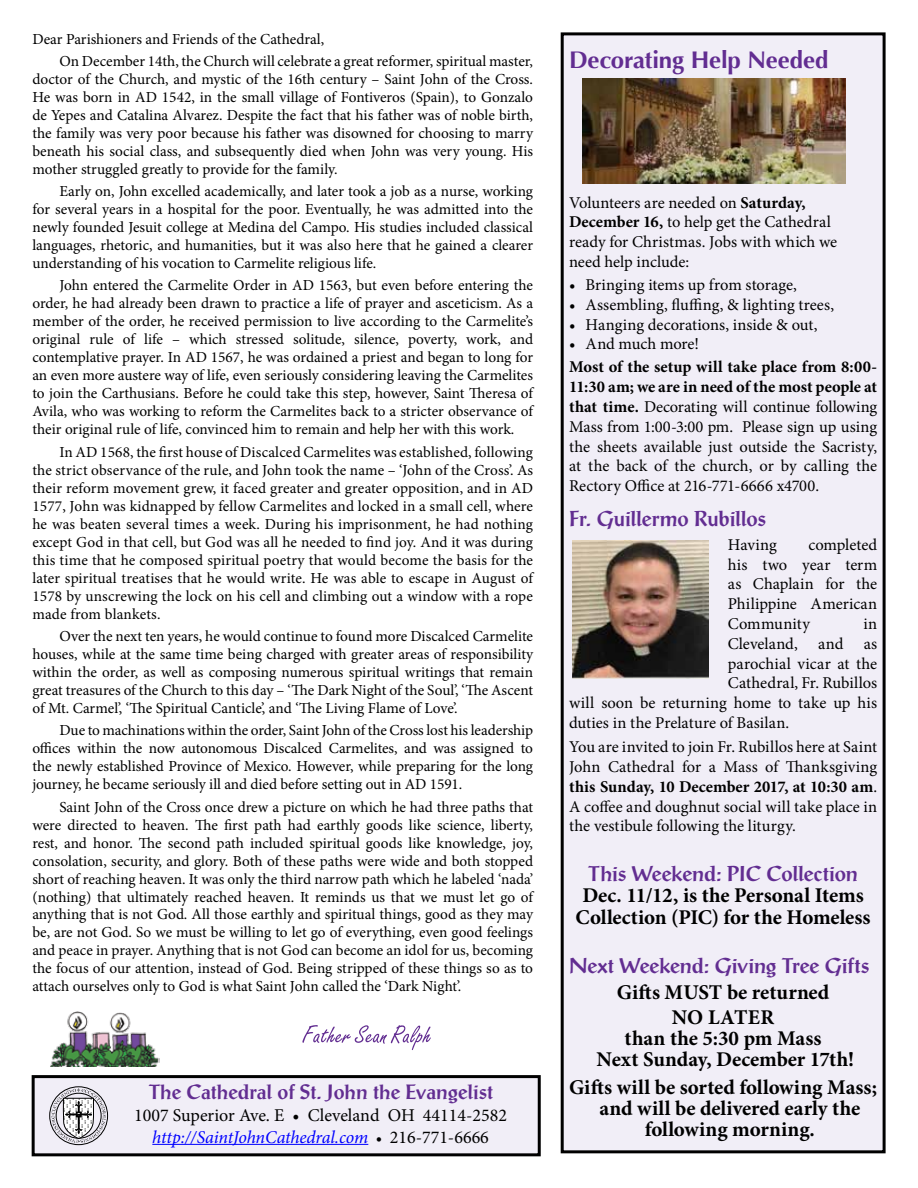
<style>
.page{position:relative;width:918px;height:1188px;background:#fff}
.page>*{position:absolute;margin:0;border:0;box-sizing:border-box;transform-origin:0 0}
.t1{font:700 24px "Optima";letter-spacing:-.01em;color:#622d91}
.t2{font:700 21px/21.6px "Minion Pro";color:#000;text-align:center}
.t3{font:700 21px "Post Antiqua";letter-spacing:-.005em;color:#622d91}
.t4{font:700 20.25px "Post Antiqua";color:#622d91}
.t5{font:18px/21.6px "Minion Pro";color:#000;text-align:center}
.t6{font:16.5px/19.8px "Minion Pro";color:#000;text-align:justify}
.t7{font:15.3px/18px "Minion Pro";color:#000;text-align:justify}
.s1{font-style:italic;color:#00f}
.s2{font-size:16.5px}
.s3{font-weight:700}
</style>
<div class="page">
<div style="left:33px;top:1077px;width:506px;height:78px;background:#f1eef7"></div>
<hr style="left:152px;top:1144px;width:216px;height:1px;background:#00f">
<div style="left:32px;top:1075px;width:509px;height:81px;border:3px solid #000"></div>
<div style="left:49px;top:1086px;width:59px;height:59px;border:1px solid #000;border-radius:50%"></div>
<svg style="left:51px;top:1088px;width:55px;height:55px"></svg>
<div style="left:562px;top:34px;width:322px;height:1118px;background:#f1eef7"></div>
<div style="left:561px;top:32px;width:325px;height:1121px;border:3px solid #000"></div>
<svg style="left:302px;top:1025px;width:129px;height:25px"></svg>
<img style="left:573px;top:540px;width:136px;height:138px">
<img style="left:583px;top:79px;width:263px;height:104px">
<img style="left:50px;top:1011px;width:109px;height:55px">
<p class="t7" style="left:59px;top:28px;width:475px;line-height:22.4px;text-indent:-27px">Dear Parishioners and Friends of the Cathedral,<br>On December 14th, the Church will celebrate a great reformer, spiritual master,</p>
<p class="t7" style="left:32px;top:70px;width:502px">doctor of the Church, and mystic of the 16th century – Saint John of the Cross.<br>He was born in AD 1542, in the small village of Fontiveros (Spain), to Gonzalo de Yepes and Catalina Alvarez. Despite the fact that his father was of noble birth, the family was very poor because his father was disowned for choosing to marry beneath his social class, and subsequently died when John was very young. His mother struggled greatly to provide for the family.</p>
<p class="t7" style="left:32px;top:182px;width:502px;text-indent:27px">Early on, John excelled academically, and later took a job as a nurse, working for several years in a hospital for the poor. Eventually, he was admitted into the newly founded Jesuit college at Medina del Campo. His studies included classical languages, rhetoric, and humanities, but it was also here that he gained a clearer understanding of his vocation to Carmelite religious life.</p>
<p class="t7" style="left:32px;top:277px;width:502px;text-indent:27px">John entered the Carmelite Order in AD 1563, but even before entering the order, he had already been drawn to practice a life of prayer and asceticism. As a member of the order, he received permission to live according to the Carmelite’s original rule of life – which stressed solitude, silence, poverty, work, and contemplative prayer. In AD 1567, he was ordained a priest and began to long for an even more austere way of life, even seriously considering leaving the Carmelites to join the Carthusians. Before he could take this step, however, Saint Theresa of Avila, who was working to reform the Carmelites back to a stricter observance of their original rule of life, convinced him to remain and help her with this work.</p>
<p class="t7" style="left:32px;top:443px;width:502px;text-indent:27px">In AD 1568, the first house of Discalced Carmelites was established, following the strict observance of the rule, and John took the name – ‘John of the Cross’. As their reform movement grew, it faced greater and greater opposition, and in AD 1577, John was kidnapped by fellow Carmelites and locked in a small cell, where he was beaten several times a week. During his imprisonment, he had nothing except God in that cell, but God was all he needed to find joy. And it was during this time that he composed spiritual poetry that would become the basis for the later spiritual treatises that he would write. He was able to escape in August of 1578 by unscrewing the lock on his cell and climbing out a window with a rope made from blankets.</p>
<p class="t7" style="left:32px;top:627px;width:502px;text-indent:27px">Over the next ten years, he would continue to found more Discalced Carmelite houses, while at the same time being charged with greater areas of responsibility within the order, as well as composing numerous spiritual writings that remain great treasures of the Church to this day – ‘The Dark Night of the Soul’, ‘The Ascent of Mt. Carmel’, ‘The Spiritual Canticle’, and ‘The Living Flame of Love’.</p>
<p class="t7" style="left:32px;top:721px;width:502px;text-indent:27px">Due to machinations within the order, Saint John of the Cross lost his leadership offices within the now autonomous Discalced Carmelites, and was assigned to the newly established Province of Mexico. However, while preparing for the long journey, he became seriously ill and died before setting out in AD 1591.</p>
<p class="t7" style="left:32px;top:798px;width:502px;text-indent:27px">Saint John of the Cross once drew a picture on which he had three paths that were directed to heaven. The first path had earthly goods like science, liberty, rest, and honor. The second path included spiritual goods like knowledge, joy, consolation, security, and glory. Both of these paths were wide and both stopped short of reaching heaven. It was only the third narrow path which he labeled ‘nada’ (nothing) that ultimately reached heaven. It reminds us that we must let go of anything that is not God. All those earthly and spiritual things, good as they may be, are not God. So we must be willing to let go of everything, even good feelings and peace in prayer. Anything that is not God can become an idol for us, becoming the focus of our attention, instead of God. Being stripped of these things so as to attach ourselves only to God is what Saint John called the ‘Dark Night’.</p>
<h3 class="t4" style="left:149px;top:1080px;width:345px">The Cathedral of St. John the Evangelist</h3>
<p class="t5" style="left:134px;top:1105px;width:374px">1007 Superior Ave. E • Cleveland OH 44114-2582 <span class="s1">http://SaintJohnCathedral.com</span> <span class="s2">•</span> 216-771-6666</p>
<h1 class="t1" style="left:569px;top:46px;width:261px">Decorating Help Needed</h1>
<p class="t6" style="left:569px;top:192px;width:270px;text-align:left">Volunteers are needed on <span class="s3">Saturday,<br>December 16,</span> to help get the Cathedral ready for Christmas. Jobs with which we need help include:</p>
<p class="t6" style="left:569px;top:275px;width:229px">• Bringing items up from storage,</p>
<p class="t6" style="left:569px;top:295px;width:266px">• Assembling, fluffing, &amp; lighting trees,</p>
<p class="t6" style="left:569px;top:314px;width:250px">• Hanging decorations, inside &amp; out,</p>
<p class="t6" style="left:569px;top:334px;width:131px">• And much more!</p>
<p class="t6" style="left:569px;top:357px;width:310px"><span class="s3">Most of the setup will take place from 8:00- 11:30 am; we are in need of the most people at that time.</span> Decorating will continue following Mass from 1:00-3:00 pm. Please sign up using the sheets available just outside the Sacristy, at the back of the church, or by calling the Rectory Office at 216-771-6666 x4700.</p>
<h2 class="t3" style="left:569px;top:506px;width:198px">Fr. Guillermo Rubillos</h2>
<p class="t6" style="left:728px;top:535px;width:51px">Having</p>
<p class="t6" style="left:728px;top:535px;width:151px;text-indent:80px">completed his two year term as Chaplain for the Philippine American Community</p>
<p class="t6" style="left:863px;top:614px;width:15px">in</p>
<p class="t6" style="left:728px;top:634px;width:151px">Cleveland, and as</p>
<p class="t6" style="left:728px;top:654px;width:151px">parochial vicar at the</p>
<p class="t6" style="left:728px;top:673px;width:151px">Cathedral, Fr. Rubillos</p>
<p class="t6" style="left:569px;top:693px;width:310px">will soon be returning home to take up his</p>
<p class="t6" style="left:569px;top:713px;width:222px">duties in the Prelature of Basilan.</p>
<p class="t6" style="left:569px;top:737px;width:310px">You are invited to join Fr. Rubillos here at Saint John Cathedral for a Mass of Thanksgiving <span class="s3">this Sunday, 10 December 2017, at 10:30 am</span>.<br>A coffee and doughnut social will take place in the vestibule following the liturgy.</p>
<h2 class="t3" style="left:588px;top:861px;width:271px">This Weekend: PIC Collection</h2>
<h2 class="t2" style="left:576px;top:885px;width:297px">Dec. 11/12, is the Personal Items<br>Collection (PIC) for the Homeless</h2>
<h2 class="t3" style="left:569px;top:953px;width:302px">Next Weekend: Giving Tree Gifts</h2>
<h2 class="t2" style="left:617px;top:979px;width:214px;line-height:25.3px">Gifts MUST be returned no later</h2>
<h2 class="t2" style="left:597px;top:1028px;width:259px;line-height:21px">than the 5:30 pm Mass<br>Next Sunday, December 17th!</h2>
<h2 class="t2" style="left:569px;top:1076px;width:309px">Gifts will be sorted following Mass;</h2>
<h2 class="t2" style="left:600px;top:1097px;width:262px">and will be delivered early the</h2>
<h2 class="t2" style="left:645px;top:1118px;width:172px">following morning.</h2>
</div>
